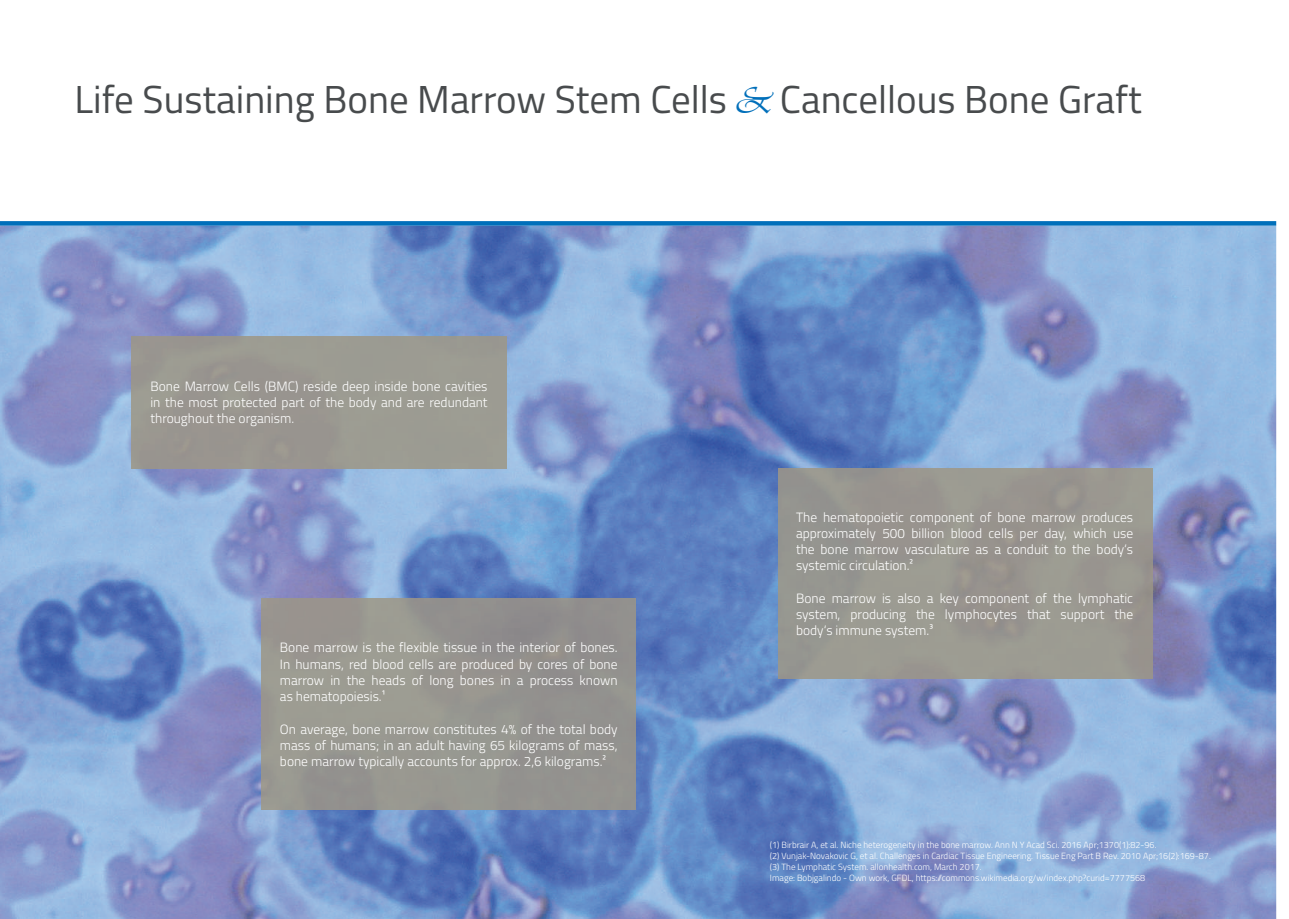
<style>
.page{position:relative;width:1289px;height:919px;background:#fff}
.page>*{position:absolute;margin:0;border:0;box-sizing:border-box;transform-origin:0 0}
.t1{font:39px "Titillium";color:#484b4d}
.t2{font:300 13.5px/16.2px "Titillium";color:#fff;text-align:justify}
.t3{font:300 9px/10.8px "Titillium";color:#fff}
.s1{font-family:"Vivaldii";color:#006fba}
</style>
<div class="page">
<img style="left:0;top:225px;width:1276px;height:693px">
<svg style="left:75px;top:225px;width:60px;height:64px;background:#879bcd"></svg>
<svg style="left:141px;top:225px;width:176px;height:63px;background:#8daeda"></svg>
<svg style="left:324px;top:225px;width:86px;height:64px;background:#89adda"></svg>
<svg style="left:417px;top:225px;width:225px;height:64px;background:#6c8fc8"></svg>
<svg style="left:649px;top:225px;width:43px;height:64px;background:#8296cb"></svg>
<svg style="left:707px;top:225px;width:172px;height:64px;background:#80a3d4"></svg>
<svg style="left:895px;top:225px;width:61px;height:63px;background:#6c8ec7"></svg>
<svg style="left:964px;top:225px;width:86px;height:64px;background:#8488bd"></svg>
<div style="left:778px;top:468px;width:374px;height:210px;background:#999790"></div>
<img style="left:261px;top:598px;width:375px;height:211px">
<div style="left:132px;top:336px;width:374px;height:132px;background:#9b9b92"></div>
<svg style="left:0;top:221px;width:1276px;height:4px;background:#0772bb"></svg>
<h1 class="t1" style="left:74px;top:70px;width:1068px">Life Sustaining Bone Marrow Stem Cells <span class="s1">&amp;</span> Cancellous Bone Graft</h1>
<p class="t2" style="left:150px;top:377px;width:338px">Bone Marrow Cells (BMC) reside deep inside bone cavities in the most protected part of the body and are redundant throughout the organism.</p>
<p class="t2" style="left:280px;top:639px;width:339px">Bone marrow is the flexible tissue in the interior of bones.<br>In humans, red blood cells are produced by cores of bone marrow in the heads of long bones in a process known as hematopoiesis.¹</p>
<p class="t2" style="left:280px;top:720px;width:339px">On average, bone marrow constitutes 4% of the total body mass of humans; in an adult having 65 kilograms of mass, bone marrow typically accounts for approx. 2,6 kilograms.²</p>
<p class="t2" style="left:796px;top:508px;width:339px">The hematopoietic component of bone marrow produces approximately 500 billion blood cells per day, which use the bone marrow vasculature as a conduit to the body‘s systemic circulation.²</p>
<p class="t2" style="left:796px;top:589px;width:338px">Bone marrow is also a key component of the lymphatic system, producing the lymphocytes that support the body‘s immune system.³</p>
<p class="t3" style="left:770px;top:839px;width:442px">(1) Birbrair A, et al. Niche heterogeneity in the bone marrow. Ann N Y Acad Sci. 2016 Apr;1370(1):82-96.<br>(2) Vunjak-Novakovic G, et al. Challenges in Cardiac Tissue Engineering. Tissue Eng Part B Rev. 2010 Apr;16(2):169-87. (3) The Lymphatic System. allonhealth.com, March 2017.<br>Image: Bobjgalindo - Own work, GFDL, https://commons.wikimedia.org/w/index.php?curid=7777568</p>
</div>
